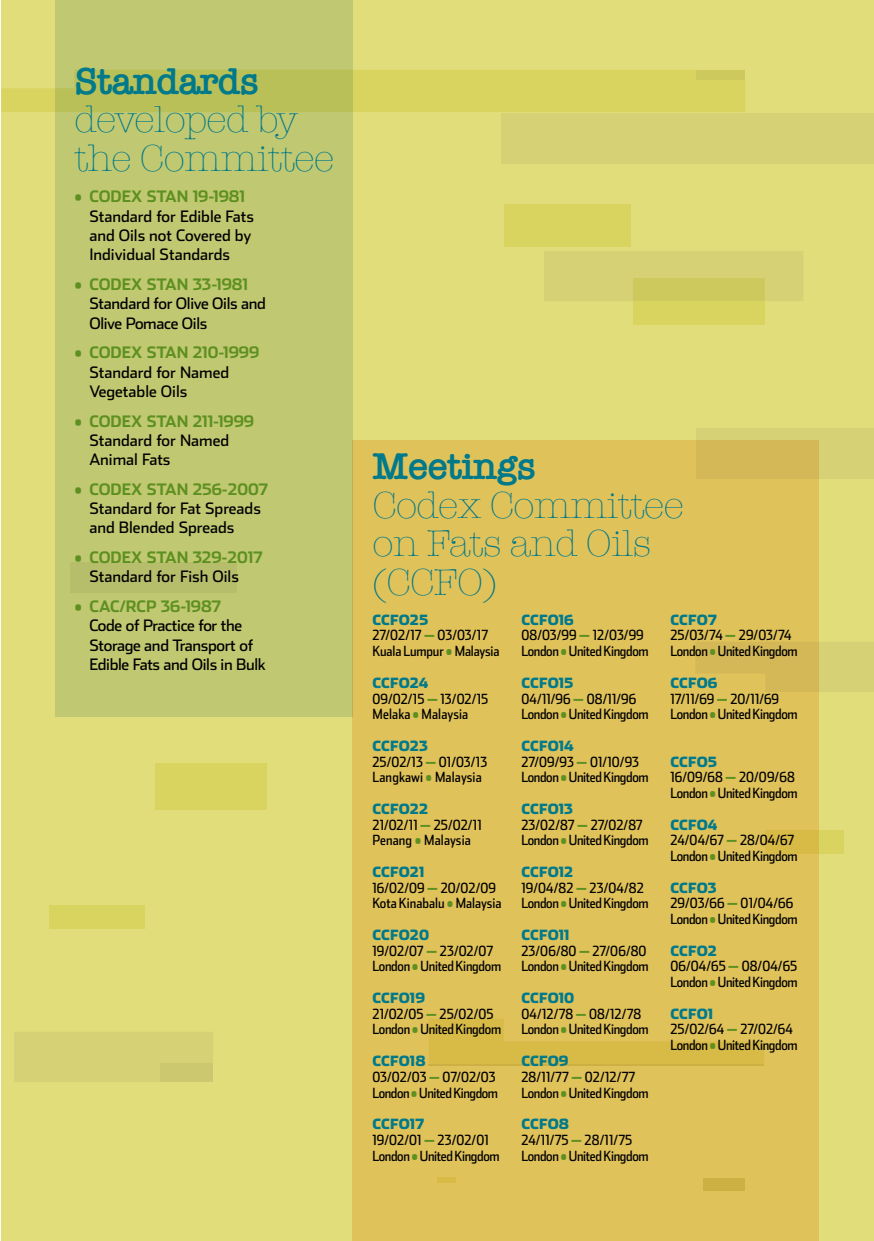
<style>
.page{position:relative;width:874px;height:1241px;background:#fff}
.page>*{position:absolute;margin:0;border:0;box-sizing:border-box;transform-origin:0 0}
.t1{font:300 38.5px/38.5px "American Typewriter";letter-spacing:-.02em;color:#00798a}
.t2{font:600 38.5px "American Typewriter";letter-spacing:-.02em;color:#00798a}
.t3{font:15.75px/19.2px "Stainless";letter-spacing:-.005em;color:#000}
.t4{font:700 15.75px "Stainless";color:#5d9021}
.t5{font:14px/15.8px "Stainless Cond";letter-spacing:-.025em;color:#000}
.t6{font:900 14px "Stainless";letter-spacing:.01em;color:#00798a}
.t7{font:14px/15.8px "Stainless Cond";letter-spacing:.01em;color:#000}
.t8{font:14px/15.8px "Stainless Cond";color:#000}
.s1{font-weight:900;color:#5d9021}
</style>
<div class="page">
<div style="left:1px;top:0;width:872px;height:1240px;background:#e1dd7b"></div>
<div style="left:819px;top:642px;width:54px;height:50px;background:#d5d174"></div>
<div style="left:765px;top:829px;width:78px;height:24px;background:#d9d460"></div>
<div style="left:49px;top:904px;width:95px;height:24px;background:#d9d460"></div>
<div style="left:14px;top:1032px;width:199px;height:49px;background:#d5d174"></div>
<div style="left:161px;top:1063px;width:52px;height:18px;background:#cbc86f"></div>
<div style="left:1px;top:70px;width:743px;height:42px;background:#d9d460"></div>
<div style="left:696px;top:70px;width:48px;height:9px;background:#cdc95c"></div>
<div style="left:500px;top:113px;width:373px;height:50px;background:#d5d174"></div>
<div style="left:503px;top:204px;width:127px;height:43px;background:#d9d460"></div>
<div style="left:545px;top:251px;width:257px;height:50px;background:#d5d174"></div>
<div style="left:633px;top:301px;width:132px;height:24px;background:#d9d460"></div>
<div style="left:633px;top:278px;width:132px;height:23px;background:#cdc95c"></div>
<div style="left:696px;top:428px;width:177px;height:50px;background:#d5d174"></div>
<div style="left:155px;top:762px;width:111px;height:47px;background:#d9d460"></div>
<div style="left:55px;top:0;width:297px;height:716px;background:#c0c871"></div>
<div style="left:352px;top:440px;width:467px;height:800px;background:#e0c25b"></div>
<h1 class="t2" style="left:74px;top:51px;width:186px">Standards</h1>
<h1 class="t1" style="left:74px;top:99px;width:261px">developed by the Committee</h1>
<p class="t4" style="left:74px;top:187px;width:172px">• CODEX STAN 19-1981</p>
<p class="t3" style="left:89px;top:206px;width:166px">Standard for Edible Fats and Oils not Covered by<br>Individual Standards</p>
<p class="t4" style="left:74px;top:274px;width:175px">• CODEX STAN 33-1981</p>
<p class="t3" style="left:89px;top:293px;width:178px">Standard for Olive Oils and<br>Olive Pomace Oils</p>
<p class="t4" style="left:74px;top:343px;width:186px">• CODEX STAN 210-1999</p>
<p class="t3" style="left:89px;top:362px;width:141px">Standard for Named<br>Vegetable Oils</p>
<p class="t4" style="left:74px;top:411px;width:181px">• CODEX STAN 211-1999</p>
<p class="t3" style="left:89px;top:430px;width:141px">Standard for Named<br>Animal Fats</p>
<p class="t4" style="left:74px;top:479px;width:195px">• CODEX STAN 256-2007</p>
<p class="t3" style="left:89px;top:498px;width:173px">Standard for Fat Spreads and Blended Spreads</p>
<p class="t4" style="left:74px;top:547px;width:189px">• CODEX STAN 329-2017</p>
<p class="t3" style="left:89px;top:566px;width:151px">Standard for Fish Oils</p>
<p class="t4" style="left:74px;top:596px;width:148px">• CAC/RCP 36-1987</p>
<p class="t3" style="left:89px;top:615px;width:178px">Code of Practice for the<br>Storage and Transport of<br>Edible Fats and Oils in Bulk</p>
<h1 class="t2" style="left:372px;top:436px;width:165px">Meetings</h1>
<h1 class="t1" style="left:372px;top:484px;width:313px">Codex Committee on Fats and Oils (CCFO)</h1>
<p class="t6" style="left:372px;top:610px;width:57px">CCFO25</p>
<p class="t5" style="left:372px;top:627px;width:128px">27/02/17 <span class="s1">—</span> 03/03/17<br>Kuala Lumpur <span class="s1">•</span> Malaysia</p>
<p class="t6" style="left:372px;top:673px;width:58px">CCFO24</p>
<p class="t7" style="left:372px;top:690px;width:117px">09/02/15 <span class="s1">—</span> 13/02/15<br>Melaka <span class="s1">•</span> Malaysia</p>
<p class="t6" style="left:372px;top:736px;width:57px">CCFO23</p>
<p class="t7" style="left:372px;top:753px;width:116px">25/02/13 <span class="s1">—</span> 01/03/13<br>Langkawi <span class="s1">•</span> Malaysia</p>
<p class="t6" style="left:372px;top:799px;width:57px">CCFO22</p>
<p class="t7" style="left:372px;top:816px;width:111px">21/02/11 <span class="s1">—</span> 25/02/11<br>Penang <span class="s1">•</span> Malaysia</p>
<p class="t6" style="left:372px;top:862px;width:53px">CCFO21</p>
<p class="t8" style="left:372px;top:879px;width:130px">16/02/09 <span class="s1">—</span> 20/02/09<br>Kota Kinabalu <span class="s1">•</span> Malaysia</p>
<p class="t6" style="left:372px;top:925px;width:58px">CCFO20</p>
<p class="t5" style="left:372px;top:942px;width:130px">19/02/07 <span class="s1">—</span> 23/02/07<br>London <span class="s1">•</span> United Kingdom</p>
<p class="t6" style="left:372px;top:988px;width:54px">CCFO19</p>
<p class="t5" style="left:372px;top:1005px;width:130px">21/02/05 <span class="s1">—</span> 25/02/05<br>London <span class="s1">•</span> United Kingdom</p>
<p class="t6" style="left:372px;top:1051px;width:55px">CCFO18</p>
<p class="t5" style="left:372px;top:1068px;width:127px">03/02/03 <span class="s1">—</span> 07/02/03<br>London <span class="s1">•</span> United Kingdom</p>
<p class="t6" style="left:372px;top:1114px;width:53px">CCFO17</p>
<p class="t5" style="left:372px;top:1131px;width:129px">19/02/01 <span class="s1">—</span> 23/02/01<br>London <span class="s1">•</span> United Kingdom</p>
<p class="t6" style="left:521px;top:610px;width:54px">CCFO16</p>
<p class="t5" style="left:521px;top:627px;width:129px">08/03/99 <span class="s1">—</span> 12/03/99<br>London <span class="s1">•</span> United Kingdom</p>
<p class="t6" style="left:521px;top:673px;width:54px">CCFO15</p>
<p class="t5" style="left:521px;top:690px;width:129px">04/11/96 <span class="s1">—</span> 08/11/96<br>London <span class="s1">•</span> United Kingdom</p>
<p class="t6" style="left:521px;top:736px;width:54px">CCFO14</p>
<p class="t5" style="left:521px;top:753px;width:129px">27/09/93 <span class="s1">—</span> 01/10/93<br>London <span class="s1">•</span> United Kingdom</p>
<p class="t6" style="left:521px;top:799px;width:53px">CCFO13</p>
<p class="t5" style="left:521px;top:816px;width:129px">23/02/87 <span class="s1">—</span> 27/02/87<br>London <span class="s1">•</span> United Kingdom</p>
<p class="t6" style="left:521px;top:862px;width:53px">CCFO12</p>
<p class="t5" style="left:521px;top:879px;width:129px">19/04/82 <span class="s1">—</span> 23/04/82<br>London <span class="s1">•</span> United Kingdom</p>
<p class="t6" style="left:521px;top:925px;width:50px">CCFO11</p>
<p class="t5" style="left:521px;top:942px;width:129px">23/06/80 <span class="s1">—</span> 27/06/80<br>London <span class="s1">•</span> United Kingdom</p>
<p class="t6" style="left:521px;top:988px;width:54px">CCFO10</p>
<p class="t5" style="left:521px;top:1005px;width:129px">04/12/78 <span class="s1">—</span> 08/12/78<br>London <span class="s1">•</span> United Kingdom</p>
<p class="t6" style="left:521px;top:1051px;width:49px">CCFO9</p>
<p class="t5" style="left:521px;top:1068px;width:129px">28/11/77 <span class="s1">—</span> 02/12/77<br>London <span class="s1">•</span> United Kingdom</p>
<p class="t6" style="left:521px;top:1114px;width:49px">CCFO8</p>
<p class="t5" style="left:521px;top:1131px;width:129px">24/11/75 <span class="s1">—</span> 28/11/75<br>London <span class="s1">•</span> United Kingdom</p>
<p class="t6" style="left:670px;top:610px;width:48px">CCFO7</p>
<p class="t5" style="left:670px;top:627px;width:129px">25/03/74 <span class="s1">—</span> 29/03/74<br>London <span class="s1">•</span> United Kingdom</p>
<p class="t6" style="left:670px;top:673px;width:49px">CCFO6</p>
<p class="t5" style="left:670px;top:690px;width:129px">17/11/69 <span class="s1">—</span> 20/11/69<br>London <span class="s1">•</span> United Kingdom</p>
<p class="t6" style="left:670px;top:752px;width:48px">CCFO5</p>
<p class="t5" style="left:670px;top:769px;width:129px">16/09/68 <span class="s1">—</span> 20/09/68<br>London <span class="s1">•</span> United Kingdom</p>
<p class="t6" style="left:670px;top:815px;width:49px">CCFO4</p>
<p class="t5" style="left:670px;top:832px;width:129px">24/04/67 <span class="s1">—</span> 28/04/67<br>London <span class="s1">•</span> United Kingdom</p>
<p class="t6" style="left:670px;top:878px;width:48px">CCFO3</p>
<p class="t5" style="left:670px;top:895px;width:129px">29/03/66 <span class="s1">—</span> 01/04/66<br>London <span class="s1">•</span> United Kingdom</p>
<p class="t6" style="left:670px;top:941px;width:48px">CCFO2</p>
<p class="t5" style="left:670px;top:958px;width:129px">06/04/65 <span class="s1">—</span> 08/04/65<br>London <span class="s1">•</span> United Kingdom</p>
<p class="t6" style="left:670px;top:1004px;width:44px">CCFO1</p>
<p class="t5" style="left:670px;top:1021px;width:129px">25/02/64 <span class="s1">—</span> 27/02/64<br>London <span class="s1">•</span> United Kingdom</p>
</div>
